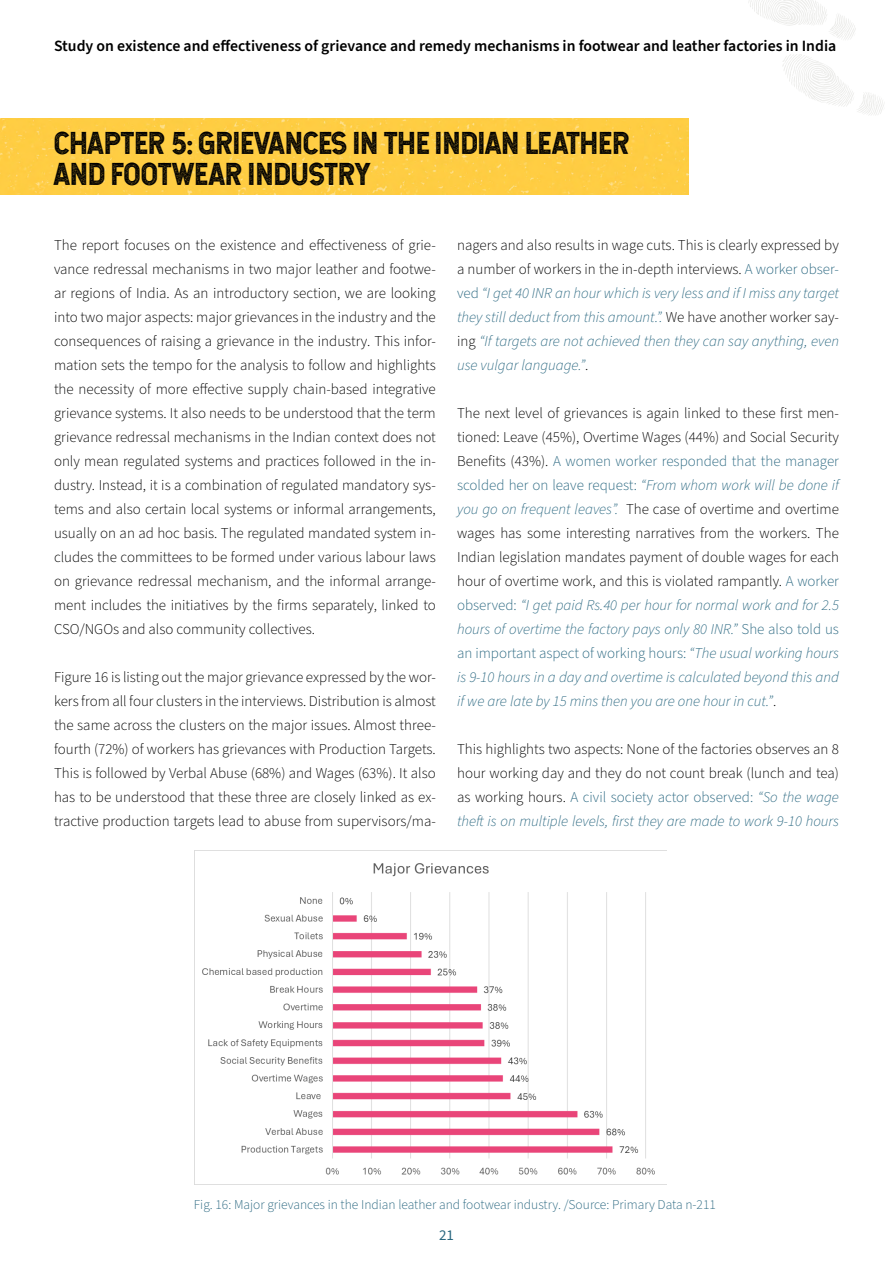
<style>
.page{position:relative;width:893px;height:1263px;background:#fff}
.page>*{position:absolute;margin:0;border:0;box-sizing:border-box;transform-origin:0 0}
.t1{font:30px/31.5px "Hansief Rough";color:#000}
.t2{font:600 15.75px "Source Sans Pro";color:#000}
.t3{font:300 15px/24px "Source Sans Pro";color:#000;text-align:justify}
.t4{font:italic 300 15px/24px "Source Sans Pro";color:#296780;text-align:justify}
.t5{font:15px "Source Sans Pro";color:#296780}
.t6{font:300 13.5px "Source Sans Pro";color:#296780}
.s1{font-style:normal;color:#000}
.s2{font-style:normal}
.s3{color:#296780}
.s4{font-style:italic;color:#296780}
</style>
<div class="page">
<div style="left:0;top:118px;width:688px;height:76px;background:#fecd43"></div>
<svg style="left:782px;top:54px;width:102px;height:61px"></svg>
<svg style="left:748px;top:0;width:108px;height:40px"></svg>
<img style="left:194px;top:850px;width:473px;height:334px">
<p class="t2" style="left:54px;top:35px;width:784px">Study on existence and effectiveness of grievance and remedy mechanisms in footwear and leather factories in India</p>
<h1 class="t1" style="left:54px;top:126px;width:577px">CHAPTER 5: GRIEVANCES IN THE INDIAN LEATHER<br>AND FOOTWEAR INDUSTRY</h1>
<p class="t3" style="left:54px;top:233px;width:383px">The report focuses on the existence and effectiveness of grie&shy;vance redressal mechanisms in two major leather and footwe&shy;ar regions of India. As an introductory section, we are looking into two major aspects: major grievances in the industry and the consequences of raising a grievance in the industry. This infor&shy;mation sets the tempo for the analysis to follow and highlights the necessity of more effective supply chain-based integrative grievance systems. It also needs to be understood that the term grievance redressal mechanisms in the Indian context does not only mean regulated systems and practices followed in the in&shy;dustry. Instead, it is a combination of regulated mandatory sys&shy;tems and also certain local systems or informal arrangements, usually on an ad hoc basis. The regulated mandated system in&shy;cludes the committees to be formed under various labour laws on grievance redressal mechanism, and the informal arrange&shy;ment includes the initiatives by the firms separately, linked to CSO/NGOs and also community collectives.</p>
<p class="t3" style="left:54px;top:665px;width:383px">Figure 16 is listing out the major grievance expressed by the wor&shy;kers from all four clusters in the interviews. Distribution is almost the same across the clusters on the major issues. Almost three&shy;fourth (72%) of workers has grievances with Production Targets.<br>This is followed by Verbal Abuse (68%) and Wages (63%). It also has to be understood that these three are closely linked as ex&shy;tractive production targets lead to abuse from supervisors/ma-</p>
<p class="t4" style="left:457px;top:233px;width:383px"><span class="s1">nagers and also results in wage cuts. This is clearly expressed by a number of workers in the in-depth interviews.</span> <span class="s2">A worker obser&shy;ved</span> “I get 40 INR an hour which is very less and if I miss any target they still deduct from this amount.”. <span class="s1">We have another worker say&shy;ing</span> “If targets are not achieved then they can say anything, even use vulgar language.”<span class="s1">.</span></p>
<p class="t3" style="left:457px;top:401px;width:383px">The next level of grievances is again linked to these first men&shy;tioned: Leave (45%), Overtime Wages (44%) and Social Security Benefits (43%). <span class="s3">A women worker responded that the manager scolded her on leave request:</span> <span class="s4">“From whom work will be done if you go on frequent leaves”.</span> The case of overtime and overtime wages has some interesting narratives from the workers. The Indian legislation mandates payment of double wages for each hour of overtime work, and this is violated rampantly. <span class="s3">A worker observed:</span> <span class="s4">“I get paid Rs.40 per hour for normal work and for 2.5 hours of overtime the factory pays only 80 INR.”</span> <span class="s3">She also told us an important aspect of working hours:</span> <span class="s4">“The usual working hours is 9-10 hours in a day and overtime is calculated beyond this and if we are late by 15 mins then you are one hour in cut.”</span>.</p>
<p class="t3" style="left:457px;top:737px;width:383px">This highlights two aspects: None of the factories observes an 8 hour working day and they do not count break (lunch and tea) as working hours. <span class="s3">A civil society actor observed:</span> <span class="s4">“So the wage theft is on multiple levels, first they are made to work 9-10 hours</span></p>
<p class="t6" style="left:194px;top:1195px;width:524px">Fig. 16: Major grievances in the Indian leather and footwear industry. /Source: Primary Data n-211</p>
<p class="t5" style="left:439px;top:1225px;width:16px">21</p>
</div>
